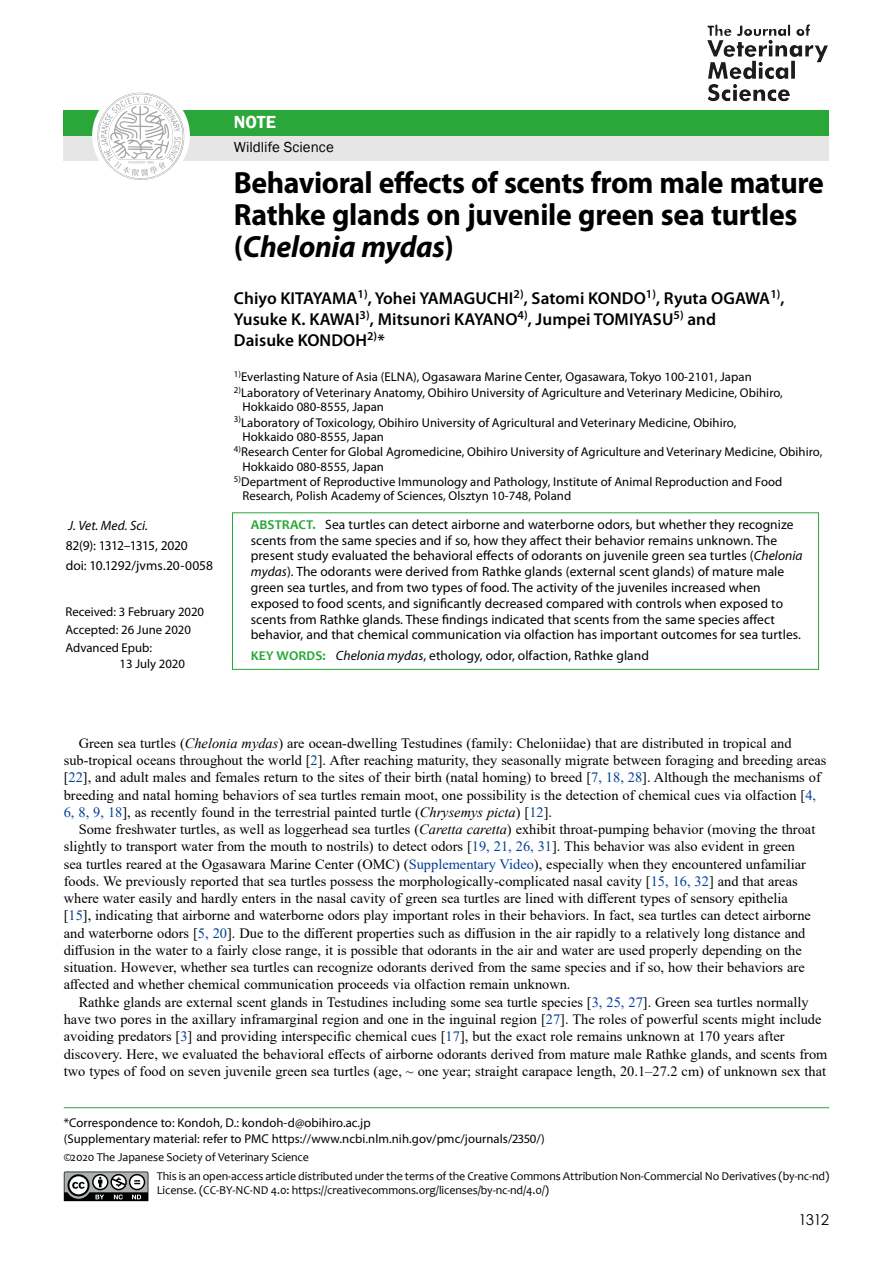
<style>
.page{position:relative;width:893px;height:1263px;background:#fff}
.page>*{position:absolute;margin:0;border:0;box-sizing:border-box;transform-origin:0 0}
.t1{font:700 30.75px/32.2px "Myriad Pro";letter-spacing:-.015em;color:#000}
.t2{font:600 18px "Franklin Gothic";color:#fff}
.t3{font:600 17.25px/21px "Myriad Pro";letter-spacing:.005em;color:#000}
.t4{font:15px "Franklin Gothic";color:#000}
.t5{font:15px "Century Gothic";color:#000}
.t6{font:14.25px/17.2px "Times New Roman";color:#000}
.t7{font:13.5px/15.8px "Myriad Pro";letter-spacing:.005em;color:#000}
.t8{font:13.5px/20px "Myriad Pro";letter-spacing:-.015em;color:#000}
.t9{font:italic 13.5px "Myriad Pro";color:#000}
.t10{font:12.75px/15.5px "Myriad Pro";letter-spacing:.005em;color:#000}
.t11{font:12px/20px "Candara";letter-spacing:-.01em;color:#000}
.s1{font-style:italic}
.s2{font-family:"Candara";font-weight:700;color:#2aa738}
.s3{color:#003f98}
</style>
<div class="page">
<hr style="left:64px;top:1107px;width:765px;height:1px;background:#2aa738">
<div style="left:64px;top:136px;width:765px;height:25px;background:#e6e6e6"></div>
<div style="left:64px;top:111px;width:765px;height:25px;background:#2aa738"></div>
<div style="left:92px;top:87px;width:98px;height:97px;background:#fff;border-radius:50%"></div>
<svg style="left:94px;top:92px;width:93px;height:88px"></svg>
<img style="left:707px;top:24px;width:106px;height:33px">
<div style="left:232px;top:512px;width:587px;height:158px;border:1px solid #2aa738"></div>
<svg style="left:64px;top:1171px;width:84px;height:30px"></svg>
<p class="t9" style="left:68px;top:517px;width:81px">J. Vet. Med. Sci.</p>
<p class="t8" style="left:66px;top:536px;width:149px">82(9): 1312–1315, 2020<br>doi: 10.1292/jvms.20-0058</p>
<p class="t10" style="left:66px;top:603px;width:140px;line-height:17.9px">Received: 3 February 2020<br>Accepted: 26 June 2020<br>Advanced Epub:</p>
<p class="t10" style="left:120px;top:655px;width:67px">13 July 2020</p>
<p class="t2" style="left:234px;top:111px;width:44px">NOTE</p>
<p class="t4" style="left:234px;top:138px;width:101px">Wildlife Science</p>
<h1 class="t1" style="left:234px;top:165px;width:591px">Behavioral effects of scents from male mature<br>Rathke glands on juvenile green sea turtles (<span class="s1">Chelonia mydas</span>)</h1>
<p class="t3" style="left:234px;top:287px;width:552px">Chiyo KITAYAMA<sup>1)</sup>, Yohei YAMAGUCHI<sup>2)</sup>, Satomi KONDO<sup>1)</sup>, Ryuta OGAWA<sup>1)</sup>,<br>Yusuke K. KAWAI<sup>3)</sup>, Mitsunori KAYANO<sup>4)</sup>, Jumpei TOMIYASU<sup>5)</sup> and<br>Daisuke KONDOH<sup>2)</sup>*</p>
<p class="t10" style="left:234px;top:369px;width:550px"><sup>1)</sup>Everlasting Nature of Asia (ELNA), Ogasawara Marine Center, Ogasawara, Tokyo 100-2101, Japan<br><sup>2)</sup>Laboratory of Veterinary Anatomy, Obihiro University of Agriculture and Veterinary Medicine, Obihiro,</p>
<p class="t10" style="left:234px;top:399px;width:504px;text-indent:9px">Hokkaido 080-8555, Japan<br><sup>3)</sup>Laboratory of Toxicology, Obihiro University of Agricultural and Veterinary Medicine, Obihiro,</p>
<p class="t10" style="left:234px;top:429px;width:590px;text-indent:9px">Hokkaido 080-8555, Japan<br><sup>4)</sup>Research Center for Global Agromedicine, Obihiro University of Agriculture and Veterinary Medicine, Obihiro,</p>
<p class="t10" style="left:234px;top:458px;width:550px;text-indent:9px">Hokkaido 080-8555, Japan<br><sup>5)</sup>Department of Reproductive Immunology and Pathology, Institute of Animal Reproduction and Food</p>
<p class="t10" style="left:242px;top:488px;width:330px">Research, Polish Academy of Sciences, Olsztyn 10-748, Poland</p>
<p class="t7" style="left:251px;top:516px;width:553px"><span class="s2">ABSTRACT.</span> Sea turtles can detect airborne and waterborne odors, but whether they recognize scents from the same species and if so, how they affect their behavior remains unknown. The present study evaluated the behavioral effects of odorants on juvenile green sea turtles (<span class="s1">Chelonia mydas</span>). The odorants were derived from Rathke glands (external scent glands) of mature male green sea turtles, and from two types of food. The activity of the juveniles increased when exposed to food scents, and significantly decreased compared with controls when exposed to scents from Rathke glands. These findings indicated that scents from the same species affect behavior, and that chemical communication via olfaction has important outcomes for sea turtles.</p>
<p class="t7" style="left:251px;top:647px;width:400px"><span class="s2">KEY WORDS:</span> <span class="s1">Chelonia mydas</span>, ethology, odor, olfaction, Rathke gland</p>
<p class="t6" style="left:64px;top:734px;width:764px;text-indent:15px">Green sea turtles (<span class="s1">Chelonia mydas</span>) are ocean-dwelling Testudines (family: Cheloniidae) that are distributed in tropical and sub-tropical oceans throughout the world [<span class="s3">2</span>]. After reaching maturity, they seasonally migrate between foraging and breeding areas [<span class="s3">22</span>], and adult males and females return to the sites of their birth (natal homing) to breed [<span class="s3">7, 18, 28</span>]. Although the mechanisms of breeding and natal homing behaviors of sea turtles remain moot, one possibility is the detection of chemical cues via olfaction [<span class="s3">4, 6, 8, 9, 18</span>], as recently found in the terrestrial painted turtle (<span class="s1">Chrysemys picta</span>) [<span class="s3">12</span>].</p>
<p class="t6" style="left:64px;top:820px;width:753px;text-indent:15px">Some freshwater turtles, as well as loggerhead sea turtles (<span class="s1">Caretta caretta</span>) exhibit throat-pumping behavior (moving the throat slightly to transport water from the mouth to nostrils) to detect odors [<span class="s3">19, 21, 26, 31</span>]. This behavior was also evident in green sea turtles reared at the Ogasawara Marine Center (OMC) (<span class="s3">Supplementary Video</span>), especially when they encountered unfamiliar foods. We previously reported that sea turtles possess the morphologically-complicated nasal cavity [<span class="s3">15, 16, 32</span>] and that areas where water easily and hardly enters in the nasal cavity of green sea turtles are lined with different types of sensory epithelia [<span class="s3">15</span>], indicating that airborne and waterborne odors play important roles in their behaviors. In fact, sea turtles can detect airborne and waterborne odors [<span class="s3">5, 20</span>]. Due to the different properties such as diffusion in the air rapidly to a relatively long distance and diffusion in the water to a fairly close range, it is possible that odorants in the air and water are used properly depending on the situation. However, whether sea turtles can recognize odorants derived from the same species and if so, how their behaviors are affected and whether chemical communication proceeds via olfaction remain unknown.</p>
<p class="t6" style="left:64px;top:993px;width:765px;text-indent:15px">Rathke glands are external scent glands in Testudines including some sea turtle species [<span class="s3">3, 25, 27</span>]. Green sea turtles normally have two pores in the axillary inframarginal region and one in the inguinal region [<span class="s3">27</span>]. The roles of powerful scents might include avoiding predators [<span class="s3">3</span>] and providing interspecific chemical cues [<span class="s3">17</span>], but the exact role remains unknown at 170 years after discovery. Here, we evaluated the behavioral effects of airborne odorants derived from mature male Rathke glands, and scents from two types of food on seven juvenile green sea turtles (age, ~ one year; straight carapace length, 20.1–27.2 cm) of unknown sex that</p>
<p class="t10" style="left:64px;top:1114px;width:482px">*Correspondence to: Kondoh, D.: kondoh-d@obihiro.ac.jp<br>(Supplementary material: refer to PMC https://www.ncbi.nlm.nih.gov/pmc/journals/2350/)</p>
<p class="t11" style="left:157px;top:1146px;width:674px;text-indent:-93px">©2020 The Japanese Society of Veterinary Science<br>This is an open-access article distributed under the terms of the Creative Commons Attribution Non-Commercial No Derivatives (by-nc-nd)</p>
<p class="t11" style="left:157px;top:1180px;width:394px">License. (CC-BY-NC-ND 4.0: https://creativecommons.org/licenses/by-nc-nd/4.0/)</p>
<p class="t5" style="left:798px;top:1209px;width:32px">1312</p>
</div>
